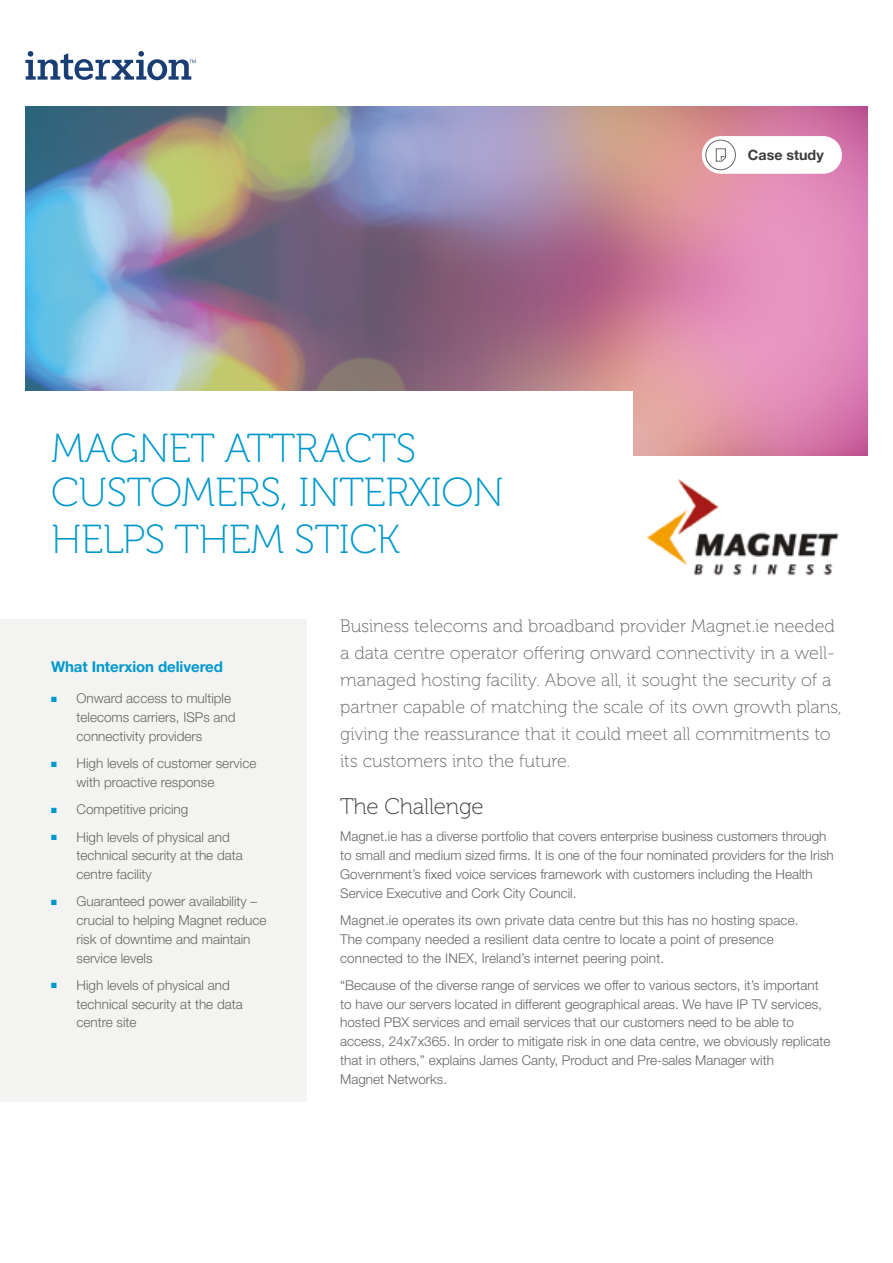
<style>
.page{position:relative;width:893px;height:1263px;background:#fff}
.page>*{position:absolute;margin:0;border:0;box-sizing:border-box;transform-origin:0 0}
.t1{font:40.5px/43.5px "Museo 100";letter-spacing:-.01em;color:#0098cc}
.t2{font:22.5px "Museo 100";letter-spacing:-.01em;color:#3c3c3c}
.t3{font:18px/27px "Museo 100";color:#666665}
.t4{font:700 15px "Helvetica Neue LT Std";letter-spacing:-.005em;color:#0098cc}
.t5{font:700 14.25px "Helvetica Neue LT Std";color:#3c3c3b}
.t6{font:300 13.5px/18.8px "Helvetica Neue LT Std";color:#666665}
.s1{color:#0098cc}
</style>
<div class="page">
<img style="left:26px;top:106px;width:841px;height:349px">
<img style="left:646px;top:479px;width:193px;height:97px">
<div style="left:0;top:619px;width:306px;height:482px;background:#f3f3f2"></div>
<div style="left:0;top:391px;width:632px;height:204px;background:#fff"></div>
<svg style="left:26px;top:51px;width:170px;height:29px"></svg>
<div style="left:702px;top:136px;width:140px;height:38px;background:#fff;border-radius:19px"></div>
<div style="left:705px;top:140px;width:31px;height:30px;border:1px solid #666665;border-radius:50%"></div>
<svg style="left:716px;top:148px;width:10px;height:14px"></svg>
<h1 class="t1" style="left:51px;top:427px;width:454px">MAGNET ATTRACTS<br>CUSTOMERS, INTERXION</h1>
<h1 class="t1" style="left:51px;top:519px;width:350px">HELPS THEM STICK</h1>
<p class="t5" style="left:748px;top:147px;width:77px">Case study</p>
<p class="t4" style="left:51px;top:657px;width:173px">What Interxion delivered</p>
<p class="t6" style="left:77px;top:689px;width:161px;text-indent:-26px"><span class="s1">■</span> Onward access to multiple telecoms carriers, ISPs and connectivity providers</p>
<p class="t6" style="left:77px;top:754px;width:181px;text-indent:-26px"><span class="s1">■</span> High levels of customer service with proactive response</p>
<p class="t6" style="left:51px;top:800px;width:139px"><span class="s1">■</span> Competitive pricing</p>
<p class="t6" style="left:77px;top:827px;width:168px;text-indent:-26px"><span class="s1">■</span> High levels of physical and technical security at the data centre facility</p>
<p class="t6" style="left:77px;top:892px;width:191px;text-indent:-26px"><span class="s1">■</span> Guaranteed power availability – crucial to helping Magnet reduce risk of downtime and maintain service levels</p>
<p class="t6" style="left:77px;top:975px;width:168px;text-indent:-26px"><span class="s1">■</span> High levels of physical and technical security at the data centre site</p>
<p class="t3" style="left:340px;top:613px;width:503px">Business telecoms and broadband provider Magnet.ie needed a data centre operator offering onward connectivity in a well&shy;managed hosting facility. Above all, it sought the security of a partner capable of matching the scale of its own growth plans, giving the reassurance that it could meet all commitments to its customers into the future.</p>
<h2 class="t2" style="left:340px;top:794px;width:145px">The Challenge</h2>
<p class="t6" style="left:340px;top:827px;width:495px">Magnet.ie has a diverse portfolio that covers enterprise business customers through to small and medium sized firms. It is one of the four nominated providers for the Irish Government’s fixed voice services framework with customers including the Health Service Executive and Cork City Council.</p>
<p class="t6" style="left:340px;top:910px;width:460px">Magnet.ie operates its own private data centre but this has no hosting space.<br>The company needed a resilient data centre to locate a point of presence connected to the INEX, Ireland’s internet peering point.</p>
<p class="t6" style="left:340px;top:975px;width:492px">“Because of the diverse range of services we offer to various sectors, it’s important to have our servers located in different geographical areas. We have IP TV services, hosted PBX services and email services that our customers need to be able to access, 24x7x365. In order to mitigate risk in one data centre, we obviously replicate that in others,” explains James Canty, Product and Pre-sales Manager with<br>Magnet Networks.</p>
</div>
